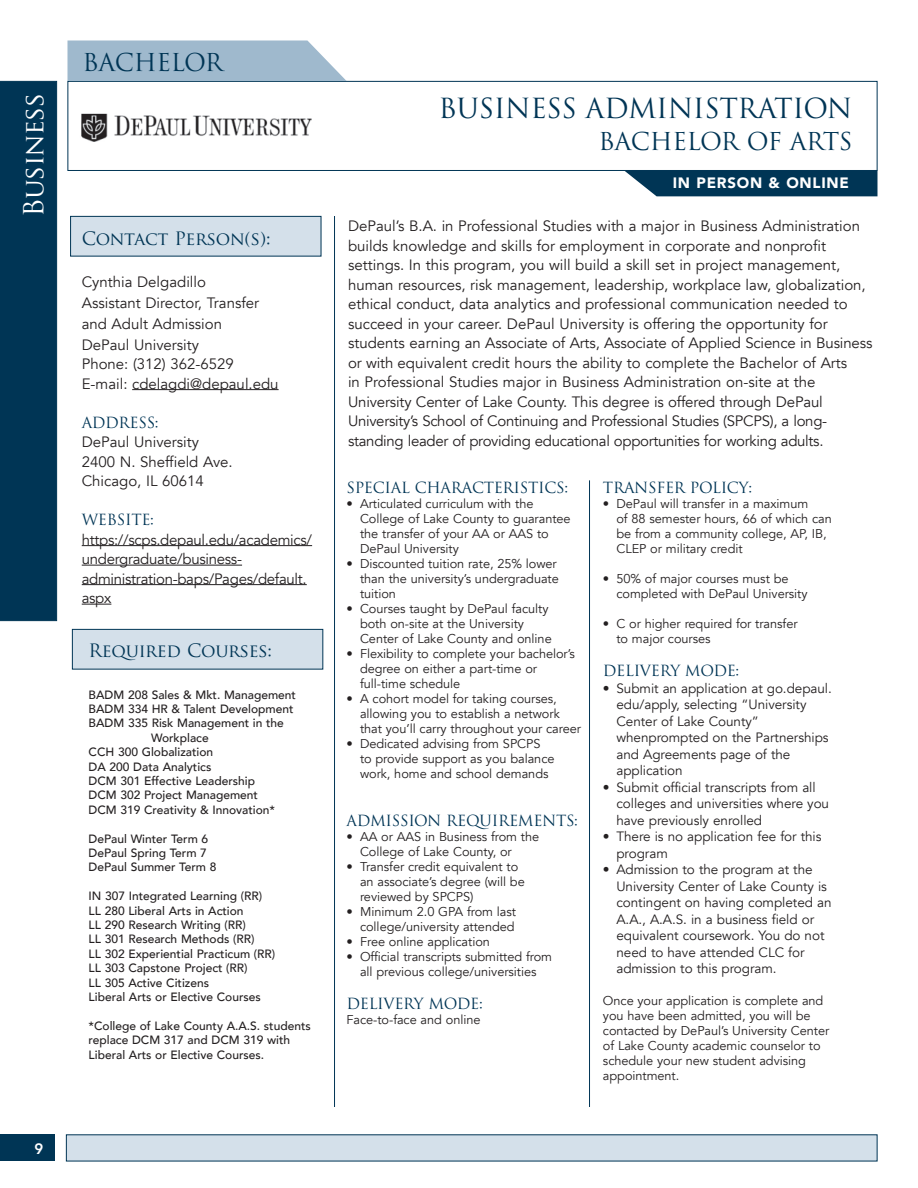
<style>
.page{position:relative;width:918px;height:1188px;background:#fff}
.page>*{position:absolute;margin:0;border:0;box-sizing:border-box;transform-origin:0 0}
.degree{font:27px "Trajan Pro";letter-spacing:-.015em;color:#003555}
.t1{font:27px "Trajan Pro";letter-spacing:-.015em;color:#fff}
.degree-2{font:24px "Trajan Pro";letter-spacing:-.02em;color:#003555}
.rt_contact{font:18px "Trajan Pro";letter-spacing:-.015em;color:#003555}
.body_avenir_book_9_a{font:15px/19.5px "Avenir";color:#231f20}
.body_avenir_book_10{font:15px "Avenir";color:#231f20}
.TOC_blue_Subs{font:15px "Trajan Pro";letter-spacing:-.02em;color:#003555}
.body_avenir_book_10-2{font:15px/19.5px "Avenir";letter-spacing:-.02em;color:#231f20}
.body_avenir_book_10-3{font:900 15px "Avenir";letter-spacing:.05em;color:#fff}
._12_auto_TRAJ{font:800 15px "Avenir";color:#fff}
.t2{font:13.5px/16.5px "Avenir";letter-spacing:-.005em;color:#231f20}
.body_avenir_book_9_a-2{font:12.75px/15px "Avenir";letter-spacing:-.005em;color:#231f20}
.course_info{font:500 12px/14.4px "Avenir";color:#231f20}
</style>
<div class="page">
<div style="left:0;top:1134px;width:55px;height:27px;background:#003555"></div>
<div style="left:68px;top:81px;width:810px;height:90px;background:#fff;border:1px solid #003555"></div>
<div style="left:0;top:81px;width:57px;height:540px;background:#003555"></div>
<hr style="left:334px;top:216px;width:1px;height:891px;background:#003555">
<div style="left:66px;top:1134px;width:812px;height:27px;background:#d4e0ea"></div>
<div style="left:70px;top:216px;width:251px;height:40px;background:#d4e0ea;border:1px solid #003555"></div>
<hr style="left:589px;top:480px;width:1px;height:627px;background:#003555">
<hr style="left:132px;top:389px;width:147px;height:1px;background:#231f20">
<hr style="left:82px;top:545px;width:230px;height:1px;background:#231f20">
<hr style="left:82px;top:565px;width:160px;height:1px;background:#231f20">
<hr style="left:82px;top:584px;width:225px;height:1px;background:#231f20">
<svg style="left:82px;top:604px;width:29px;height:1px"></svg>
<img style="left:81px;top:113px;width:231px;height:29px">
<svg style="left:68px;top:40px;width:279px;height:41px"></svg>
<div style="left:625px;top:171px;width:252px;height:25px;background:#003555"></div>
<div style="left:72px;top:629px;width:251px;height:41px;background:#d4e0ea;border:1px solid #003555"></div>
<h1 class="t1" style="left:17px;top:217px;width:126px;rotate:-90deg">Business</h1>
<p class="_12_auto_TRAJ" style="left:35px;top:1137px;width:10px">9</p>
<p class="degree-2" style="left:82px;top:47px;width:142px">BACHELOR</p>
<p class="rt_contact" style="left:82px;top:227px;width:190px">Contact Person(s):</p>
<p class="body_avenir_book_10" style="left:82px;top:272px;width:126px">Cynthia Delgadillo</p>
<p class="body_avenir_book_10" style="left:82px;top:293px;width:179px">Assistant Director, Transfer</p>
<p class="body_avenir_book_10" style="left:82px;top:314px;width:142px">and Adult Admission</p>
<p class="body_avenir_book_10" style="left:82px;top:335px;width:119px">DePaul University</p>
<p class="body_avenir_book_10" style="left:82px;top:355px;width:154px">Phone: (312) 362-6529</p>
<p class="body_avenir_book_10" style="left:82px;top:374px;width:198px">E-mail: cdelagdi@depaul.edu</p>
<p class="TOC_blue_Subs" style="left:82px;top:413px;width:78px">ADDRESS:</p>
<p class="body_avenir_book_10" style="left:82px;top:433px;width:119px">DePaul University</p>
<p class="body_avenir_book_10" style="left:82px;top:452px;width:153px">2400 N. Sheffield Ave.</p>
<p class="body_avenir_book_10" style="left:82px;top:472px;width:124px">Chicago, IL 60614</p>
<p class="TOC_blue_Subs" style="left:82px;top:510px;width:74px">WEBSITE:</p>
<p class="body_avenir_book_10-2" style="left:82px;top:530px;width:232px">https://scps.depaul.edu/academics/ undergraduate/business&shy;administration-baps/Pages/default. aspx</p>
<p class="rt_contact" style="left:89px;top:639px;width:185px">Required Courses:</p>
<p class="course_info" style="left:89px;top:687px;width:209px">BADM 208 Sales &amp; Mkt. Management</p>
<p class="course_info" style="left:89px;top:701px;width:207px">BADM 334 HR &amp; Talent Development</p>
<p class="course_info" style="left:151px;top:715px;width:134px;text-indent:-62px">BADM 335 Risk Management in the<br>Workplace</p>
<p class="course_info" style="left:89px;top:744px;width:126px">CCH 300 Globalization</p>
<p class="course_info" style="left:89px;top:759px;width:124px">DA 200 Data Analytics</p>
<p class="course_info" style="left:89px;top:773px;width:168px">DCM 301 Effective Leadership</p>
<p class="course_info" style="left:89px;top:787px;width:171px">DCM 302 Project Management</p>
<p class="course_info" style="left:89px;top:802px;width:188px">DCM 319 Creativity &amp; Innovation*</p>
<p class="course_info" style="left:89px;top:831px;width:129px">DePaul Winter Term 6<br>DePaul Spring Term 7<br>DePaul Summer Term 8</p>
<p class="course_info" style="left:89px;top:888px;width:175px">IN 307 Integrated Learning (RR)</p>
<p class="course_info" style="left:89px;top:903px;width:157px">LL 280 Liberal Arts in Action</p>
<p class="course_info" style="left:89px;top:917px;width:159px">LL 290 Research Writing (RR)</p>
<p class="course_info" style="left:89px;top:931px;width:167px">LL 301 Research Methods (RR)</p>
<p class="course_info" style="left:89px;top:946px;width:188px">LL 302 Experiential Practicum (RR)</p>
<p class="course_info" style="left:89px;top:960px;width:160px">LL 303 Capstone Project (RR)</p>
<p class="course_info" style="left:89px;top:975px;width:122px">LL 305 Active Citizens</p>
<p class="course_info" style="left:89px;top:989px;width:174px">Liberal Arts or Elective Courses</p>
<p class="course_info" style="left:89px;top:1018px;width:224px">*College of Lake County A.A.S. students replace DCM 317 and DCM 319 with<br>Liberal Arts or Elective Courses.</p>
<p class="degree" style="left:439px;top:91px;width:415px">BUSINESS ADMINISTRATION</p>
<p class="degree-2" style="left:598px;top:126px;width:256px">BACHELOR OF ARTS</p>
<p class="body_avenir_book_10-3" style="left:673px;top:170px;width:178px">IN PERSON &amp; ONLINE</p>
<p class="body_avenir_book_9_a" style="left:348px;top:216px;width:513px">DePaul’s B.A. in Professional Studies with a major in Business Administration</p>
<p class="body_avenir_book_9_a" style="left:348px;top:236px;width:480px">builds knowledge and skills for employment in corporate and nonprofit</p>
<p class="body_avenir_book_9_a" style="left:348px;top:255px;width:494px">settings. In this program, you will build a skill set in project management,</p>
<p class="body_avenir_book_9_a" style="left:348px;top:275px;width:519px">human resources, risk management, leadership, workplace law, globalization,</p>
<p class="body_avenir_book_9_a" style="left:348px;top:294px;width:501px">ethical conduct, data analytics and professional communication needed to</p>
<p class="body_avenir_book_9_a" style="left:348px;top:314px;width:526px">succeed in your career. DePaul University is offering the opportunity for students earning an Associate of Arts, Associate of Applied Science in Business or with equivalent credit hours the ability to complete the Bachelor of Arts<br>in Professional Studies major in Business Administration on-site at the University Center of Lake County. This degree is offered through DePaul University’s School of Continuing and Professional Studies (SPCPS), a long&shy;standing leader of providing educational opportunities for working adults.</p>
<p class="TOC_blue_Subs" style="left:347px;top:478px;width:223px">SPECIAL CHARACTERISTICS:</p>
<p class="body_avenir_book_9_a-2" style="left:360px;top:496px;width:212px;text-indent:-14px">• Articulated curriculum with the<br>College of Lake County to guarantee the transfer of your AA or AAS to<br>DePaul University</p>
<p class="body_avenir_book_9_a-2" style="left:360px;top:556px;width:200px;text-indent:-14px">• Discounted tuition rate, 25% lower than the university’s undergraduate tuition</p>
<p class="body_avenir_book_9_a-2" style="left:360px;top:601px;width:193px;text-indent:-14px">• Courses taught by DePaul faculty both on-site at the University<br>Center of Lake County and online</p>
<p class="body_avenir_book_9_a-2" style="left:360px;top:646px;width:217px;text-indent:-14px">• Flexibility to complete your bachelor’s degree on either a part-time or full-time schedule</p>
<p class="body_avenir_book_9_a-2" style="left:360px;top:691px;width:223px;text-indent:-14px">• A cohort model for taking courses, allowing you to establish a network that you’ll carry throughout your career</p>
<p class="body_avenir_book_9_a-2" style="left:360px;top:736px;width:196px;text-indent:-14px">• Dedicated advising from SPCPS to provide support as you balance work, home and school demands</p>
<p class="TOC_blue_Subs" style="left:347px;top:811px;width:233px">ADMISSION REQUIREMENTS:</p>
<p class="body_avenir_book_9_a-2" style="left:360px;top:829px;width:181px;text-indent:-14px">• AA or AAS in Business from the<br>College of Lake County, or</p>
<p class="body_avenir_book_9_a-2" style="left:360px;top:859px;width:166px;text-indent:-14px">• Transfer credit equivalent to an associate’s degree (will be reviewed by SPCPS)</p>
<p class="body_avenir_book_9_a-2" style="left:347px;top:904px;width:171px;text-align:right">• Minimum 2.0 GPA from last college/university attended</p>
<p class="body_avenir_book_9_a-2" style="left:347px;top:934px;width:145px">• Free online application</p>
<p class="body_avenir_book_9_a-2" style="left:347px;top:949px;width:207px;text-align:center">• Official transcripts submitted from all previous college/universities</p>
<p class="TOC_blue_Subs" style="left:347px;top:994px;width:138px">DELIVERY MODE:</p>
<p class="body_avenir_book_9_a-2" style="left:347px;top:1012px;width:135px">Face-to-face and online</p>
<p class="TOC_blue_Subs" style="left:603px;top:478px;width:151px">TRANSFER POLICY:</p>
<p class="body_avenir_book_9_a-2" style="left:616px;top:496px;width:217px;text-indent:-14px">• DePaul will transfer in a maximum<br>of 88 semester hours, 66 of which can be from a community college, AP, IB,<br>CLEP or military credit</p>
<p class="body_avenir_book_9_a-2" style="left:616px;top:571px;width:193px;text-indent:-14px">• 50% of major courses must be completed with DePaul University</p>
<p class="body_avenir_book_9_a-2" style="left:616px;top:616px;width:183px;text-indent:-14px">• C or higher required for transfer to major courses</p>
<p class="TOC_blue_Subs" style="left:603px;top:661px;width:138px">DELIVERY MODE:</p>
<p class="t2" style="left:616px;top:680px;width:217px;text-indent:-14px">• Submit an application at go.depaul. edu/apply, selecting “University<br>Center of Lake County” whenprompted on the Partnerships and Agreements page of the application</p>
<p class="t2" style="left:616px;top:779px;width:214px;text-indent:-14px">• Submit official transcripts from all colleges and universities where you have previously enrolled</p>
<p class="t2" style="left:616px;top:828px;width:207px;text-indent:-14px">• There is no application fee for this program</p>
<p class="t2" style="left:616px;top:861px;width:217px;text-indent:-14px">• Admission to the program at the<br>University Center of Lake County is contingent on having completed an<br>A.A., A.A.S. in a business field or equivalent coursework. You do not need to have attended CLC for admission to this program.</p>
<p class="body_avenir_book_9_a-2" style="left:603px;top:993px;width:228px">Once your application is complete and you have been admitted, you will be contacted by DePaul’s University Center of Lake County academic counselor to schedule your new student advising</p>
<p class="body_avenir_book_9_a-2" style="left:603px;top:1068px;width:78px">appointment.</p>
</div>
